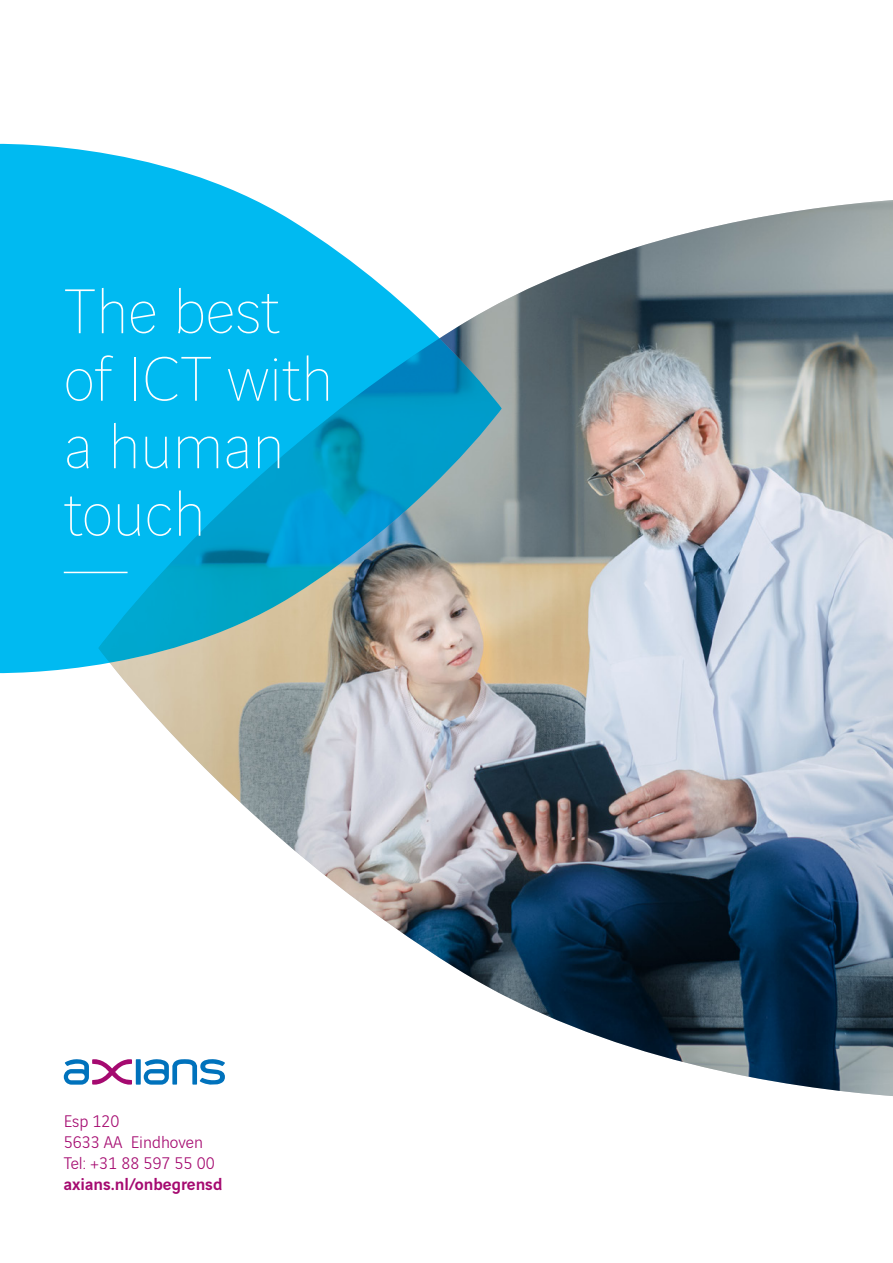
<style>
.page{position:relative;width:893px;height:1263px;background:#fff}
.page>*{position:absolute;margin:0;border:0;box-sizing:border-box;transform-origin:0 0}
.Boventitel_cover{font:200 67.5px/67.5px "Vinci Sans";color:#fff}
.t1{font:500 18px/21px "Vinci Sans";color:#a50a70}
.t2{font:300 18px/21px "Vinci Sans";color:#a50a70}
.s1{font-weight:300}
</style>
<div class="page">
<img style="left:120px;top:200px;width:773px;height:896px">
<div style="left:136px;top:1059px;width:5px;height:26px;background:#0072bc"></div>
<svg style="left:64px;top:1059px;width:68px;height:26px"></svg>
<svg style="left:144px;top:1059px;width:81px;height:26px"></svg>
<svg style="left:0;top:143px;width:502px;height:532px;background:#42bbdd"></svg>
<hr style="left:64px;top:572px;width:64px;height:1px;background:#fff">
<p class="Boventitel_cover" style="left:64px;top:273px;width:271px">The best of ICT with a human touch</p>
<p class="t2" style="left:64px;top:1109px;width:141px">Esp 120<br>5633 AA Eindhoven</p>
<p class="t1" style="left:64px;top:1150px;width:160px"><span class="s1">Tel: +31 88 597 55 00 </span>axians.nl/onbegrensd</p>
</div>
